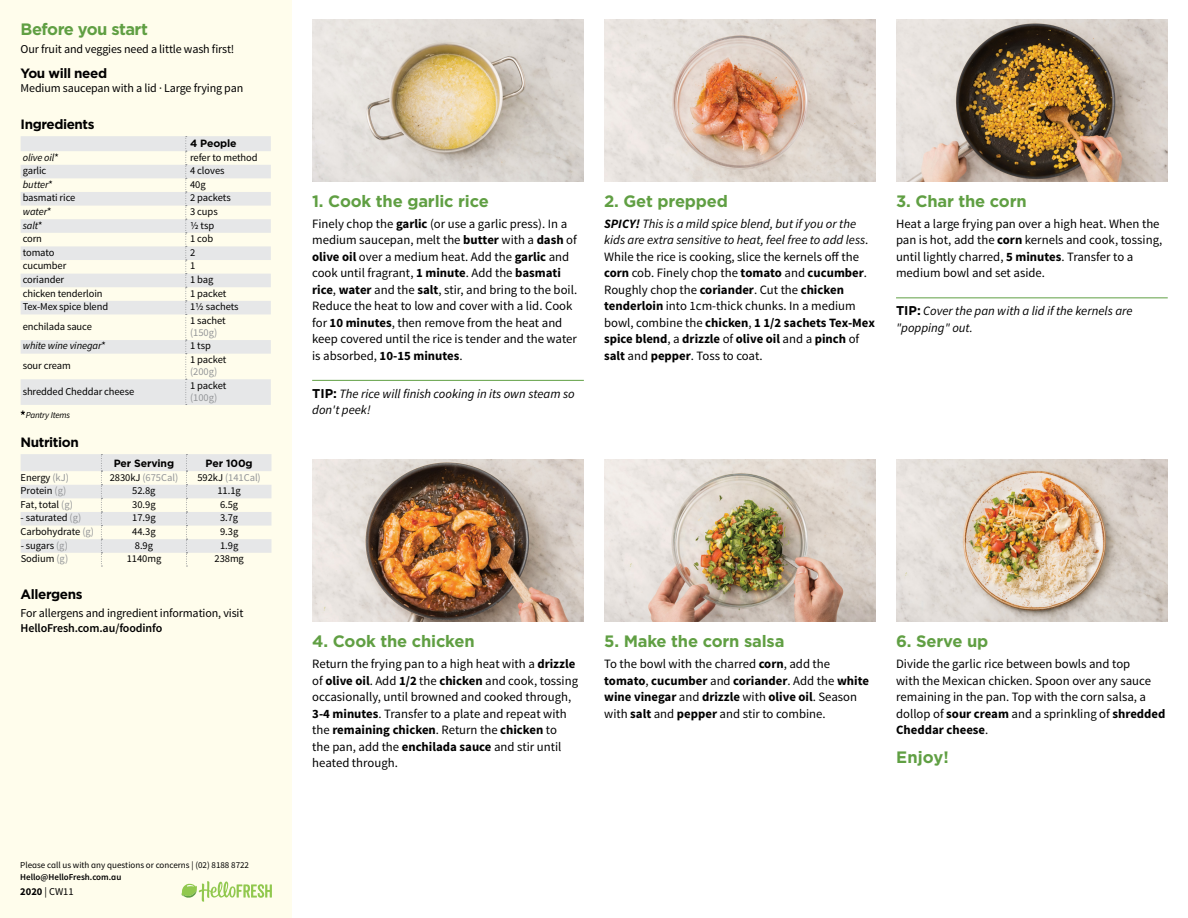
<style>
.page{position:relative;width:1188px;height:918px;background:#fff}
.page>*{position:absolute;margin:0;border:0;box-sizing:border-box;transform-origin:0 0}
.t1{font:700 16.5px "Gotham";letter-spacing:-.01em;color:#609f43}
.t2{font:700 16.5px "Gotham";letter-spacing:-.03em;color:#609f43}
.t3{font:700 13.5px "Gotham";letter-spacing:-.03em;color:#000}
.t4{font:12.75px/16.5px "Source Sans Pro";color:#000}
.t5{font:italic 12.75px/16.5px "Source Sans Pro";color:#000}
.t6{font:12px "Source Sans Pro";letter-spacing:-.01em;color:#000}
.t7{font:600 12px "Source Sans Pro";letter-spacing:-.01em;color:#000}
.t8{font:10.5px "Source Sans Pro";letter-spacing:-.01em;color:#000}
.t9{font:10.5px "Source Sans Pro";letter-spacing:-.005em;color:#939598}
.t10{font:italic 10.5px "Source Sans Pro";letter-spacing:-.01em;color:#000}
.t11{font:700 10.5px "Gotham";letter-spacing:-.01em;color:#000}
.t12{font:9px "Source Sans Pro";color:#000}
.t13{font:600 9px "Source Sans Pro";color:#000}
.t14{font:italic 9px "Source Sans Pro";letter-spacing:-.02em;color:#000}
.s1{font-style:normal}
.s2{color:#939598}
.s3{color:#000}
.s4{font-weight:700}
.s5{font-family:"Gotham";font-weight:700;font-style:normal}
.s6{font-weight:700;font-style:italic}
.s7{font-style:italic}
</style>
<div class="page">
<div style="left:0;top:0;width:292px;height:918px;background:#fffdec"></div>
<svg style="left:182px;top:881px;width:90px;height:21px"></svg>
<svg style="left:21px;top:136px;width:250px;height:269px"></svg>
<svg style="left:185px;top:136px;width:2px;height:269px"></svg>
<svg style="left:21px;top:410px;width:4px;height:5px"></svg>
<svg style="left:21px;top:454px;width:250px;height:113px"></svg>
<hr style="left:312px;top:380px;width:272px;height:1px;background:#609f43">
<hr style="left:896px;top:298px;width:272px;height:1px;background:#609f43">
<img style="left:896px;top:459px;width:272px;height:162px">
<img style="left:312px;top:20px;width:272px;height:161px">
<img style="left:312px;top:459px;width:272px;height:162px">
<img style="left:604px;top:459px;width:272px;height:162px">
<img style="left:896px;top:20px;width:272px;height:161px">
<img style="left:604px;top:20px;width:272px;height:161px">
<p class="t2" style="left:21px;top:18px;width:129px">Before you start</p>
<p class="t6" style="left:21px;top:42px;width:215px">Our fruit and veggies need a little wash first!</p>
<p class="t3" style="left:21px;top:64px;width:88px">You will need</p>
<p class="t6" style="left:21px;top:80px;width:224px">Medium saucepan with a lid · Large frying pan</p>
<p class="t3" style="left:21px;top:115px;width:75px">Ingredients</p>
<p class="t11" style="left:190px;top:136px;width:48px">4 People</p>
<p class="t10" style="left:23px;top:151px;width:38px">olive oil<span class="s1">*</span></p>
<p class="t8" style="left:190px;top:151px;width:69px">refer to method</p>
<p class="t8" style="left:23px;top:164px;width:25px">garlic</p>
<p class="t8" style="left:190px;top:164px;width:36px">4 cloves</p>
<p class="t10" style="left:23px;top:178px;width:32px">butter<span class="s1">*</span></p>
<p class="t8" style="left:190px;top:178px;width:17px">40g</p>
<p class="t8" style="left:23px;top:191px;width:54px">basmati rice</p>
<p class="t8" style="left:190px;top:191px;width:42px">2 packets</p>
<p class="t10" style="left:23px;top:205px;width:30px">water<span class="s1">*</span></p>
<p class="t8" style="left:190px;top:205px;width:29px">3 cups</p>
<p class="t10" style="left:23px;top:219px;width:21px">salt<span class="s1">*</span></p>
<p class="t8" style="left:190px;top:219px;width:26px">1/2 tsp</p>
<p class="t8" style="left:23px;top:232px;width:21px">corn</p>
<p class="t8" style="left:190px;top:232px;width:25px">1 cob</p>
<p class="t8" style="left:23px;top:246px;width:33px">tomato</p>
<p class="t8" style="left:190px;top:246px;width:7px">2</p>
<p class="t8" style="left:23px;top:259px;width:45px">cucumber</p>
<p class="t8" style="left:190px;top:259px;width:7px">1</p>
<p class="t8" style="left:23px;top:273px;width:43px">coriander</p>
<p class="t8" style="left:190px;top:273px;width:25px">1 bag</p>
<p class="t8" style="left:23px;top:287px;width:81px">chicken tenderloin</p>
<p class="t8" style="left:190px;top:287px;width:38px">1 packet</p>
<p class="t8" style="left:23px;top:300px;width:87px">Tex-Mex spice blend</p>
<p class="t8" style="left:190px;top:300px;width:50px">11/2 sachets</p>
<p class="t8" style="left:23px;top:320px;width:71px">enchilada sauce</p>
<p class="t8" style="left:190px;top:314px;width:37px">1 sachet</p>
<p class="t9" style="left:190px;top:326px;width:29px">(150g)</p>
<p class="t10" style="left:23px;top:339px;width:85px">white wine vinegar<span class="s1">*</span></p>
<p class="t8" style="left:190px;top:339px;width:22px">1 tsp</p>
<p class="t8" style="left:23px;top:359px;width:50px">sour cream</p>
<p class="t8" style="left:190px;top:353px;width:38px">1 packet</p>
<p class="t9" style="left:190px;top:365px;width:29px">(200g)</p>
<p class="t8" style="left:23px;top:385px;width:113px">shredded Cheddar cheese</p>
<p class="t14" style="left:26px;top:410px;width:46px">Pantry Items</p>
<p class="t3" style="left:21px;top:433px;width:60px">Nutrition</p>
<p class="t8" style="left:190px;top:379px;width:38px">1 packet</p>
<p class="t9" style="left:190px;top:391px;width:29px">(100g)</p>
<p class="t11" style="left:114px;top:457px;width:62px">Per Serving</p>
<p class="t11" style="left:206px;top:457px;width:48px">Per 100g</p>
<p class="t8" style="left:21px;top:471px;width:50px">Energy <span class="s2">(kJ)</span></p>
<p class="t9" style="left:110px;top:471px;width:70px"><span class="s3">2830kJ</span> (675Cal)</p>
<p class="t9" style="left:197px;top:471px;width:65px"><span class="s3">592kJ</span> (141Cal)</p>
<p class="t8" style="left:21px;top:484px;width:47px">Protein <span class="s2">(g)</span></p>
<p class="t8" style="left:132px;top:484px;width:25px">52.8g</p>
<p class="t8" style="left:217px;top:484px;width:25px">11.1g</p>
<p class="t8" style="left:21px;top:498px;width:54px">Fat, total <span class="s2">(g)</span></p>
<p class="t8" style="left:132px;top:498px;width:25px">30.9g</p>
<p class="t8" style="left:220px;top:498px;width:20px">6.5g</p>
<p class="t8" style="left:21px;top:511px;width:62px">- saturated <span class="s2">(g)</span></p>
<p class="t8" style="left:132px;top:511px;width:25px">17.9g</p>
<p class="t8" style="left:220px;top:511px;width:20px">3.7g</p>
<p class="t8" style="left:21px;top:525px;width:75px">Carbohydrate <span class="s2">(g)</span></p>
<p class="t8" style="left:132px;top:525px;width:25px">44.3g</p>
<p class="t8" style="left:220px;top:525px;width:20px">9.3g</p>
<p class="t8" style="left:21px;top:539px;width:49px">- sugars <span class="s2">(g)</span></p>
<p class="t8" style="left:135px;top:539px;width:20px">8.9g</p>
<p class="t8" style="left:220px;top:539px;width:20px">1.9g</p>
<p class="t8" style="left:21px;top:552px;width:49px">Sodium <span class="s2">(g)</span></p>
<p class="t8" style="left:127px;top:552px;width:36px">1140mg</p>
<p class="t8" style="left:215px;top:552px;width:31px">238mg</p>
<p class="t3" style="left:21px;top:585px;width:63px">Allergens</p>
<p class="t6" style="left:21px;top:606px;width:224px">For allergens and ingredient information, visit</p>
<p class="t7" style="left:21px;top:621px;width:143px">HelloFresh.com.au/foodinfo</p>
<p class="t12" style="left:20px;top:859px;width:230px">Please call us with any questions or concerns | (02) 8188 8722</p>
<p class="t13" style="left:20px;top:871px;width:103px">Hello@HelloFresh.com.au</p>
<p class="t8" style="left:20px;top:885px;width:55px"><span class="s4">2020</span> | CW11</p>
<p class="t1" style="left:312px;top:190px;width:178px">1. Cook the garlic rice</p>
<p class="t4" style="left:312px;top:216px;width:267px">Finely chop the <span class="s4">garlic</span> (or use a garlic press). In a medium saucepan, melt the <span class="s4">butter</span> with a <span class="s4">dash</span> of <span class="s4">olive oil</span> over a medium heat. Add the <span class="s4">garlic</span> and cook until fragrant, <span class="s4">1 minute</span>. Add the <span class="s4">basmati rice</span>, <span class="s4">water</span> and the <span class="s4">salt</span>, stir, and bring to the boil.<br>Reduce the heat to low and cover with a lid. Cook for <span class="s4">10 minutes</span>, then remove from the heat and keep covered until the rice is tender and the water is absorbed, <span class="s4">10-15 minutes</span>.</p>
<p class="t5" style="left:312px;top:385px;width:264px"><span class="s5">TIP:</span> The rice will finish cooking in its own steam so don't peek!</p>
<p class="t1" style="left:604px;top:190px;width:125px">2. Get prepped</p>
<p class="t4" style="left:604px;top:216px;width:272px"><span class="s6">SPICY!</span> <span class="s7">This is a mild spice blend, but if you or the kids are extra sensitive to heat, feel free to add less</span>.<br>While the rice is cooking, slice the kernels off the <span class="s4">corn</span> cob. Finely chop the <span class="s4">tomato</span> and <span class="s4">cucumber</span>.<br>Roughly chop the <span class="s4">coriander</span>. Cut the <span class="s4">chicken tenderloin</span> into 1cm-thick chunks. In a medium bowl, combine the <span class="s4">chicken</span>, <span class="s4">1 1/2 sachets Tex-Mex spice blend</span>, a <span class="s4">drizzle</span> of <span class="s4">olive oil</span> and a <span class="s4">pinch</span> of <span class="s4">salt</span> and <span class="s4">pepper</span>. Toss to coat.</p>
<p class="t1" style="left:896px;top:190px;width:132px">3. Char the corn</p>
<p class="t4" style="left:896px;top:216px;width:268px">Heat a large frying pan over a high heat. When the pan is hot, add the <span class="s4">corn</span> kernels and cook, tossing, until lightly charred, <span class="s4">5 minutes</span>. Transfer to a medium bowl and set aside.</p>
<p class="t5" style="left:896px;top:303px;width:238px"><span class="s5">TIP:</span> Cover the pan with a lid if the kernels are "popping" out.</p>
<p class="t1" style="left:312px;top:631px;width:164px">4. Cook the chicken</p>
<p class="t4" style="left:312px;top:656px;width:267px">Return the frying pan to a high heat with a <span class="s4">drizzle </span>of <span class="s4">olive oil</span>. Add <span class="s4">1/2</span> the <span class="s4">chicken</span> and cook, tossing occasionally, until browned and cooked through, <span class="s4">3-4 minutes</span>. Transfer to a plate and repeat with the <span class="s4">remaining chicken</span>. Return the <span class="s4">chicken</span> to<br>the pan, add the <span class="s4">enchilada sauce</span> and stir until heated through.</p>
<p class="t1" style="left:604px;top:631px;width:182px">5. Make the corn salsa</p>
<p class="t4" style="left:604px;top:656px;width:266px">To the bowl with the charred <span class="s4">corn</span>, add the <span class="s4">tomato</span>, <span class="s4">cucumber</span> and <span class="s4">coriander</span>. Add the <span class="s4">white wine vinegar</span> and <span class="s4">drizzle</span> with <span class="s4">olive oil</span>. Season with <span class="s4">salt</span> and <span class="s4">pepper</span> and stir to combine.</p>
<p class="t1" style="left:896px;top:631px;width:94px">6. Serve up</p>
<p class="t4" style="left:896px;top:656px;width:271px">Divide the garlic rice between bowls and top<br>with the Mexican chicken. Spoon over any sauce remaining in the pan. Top with the corn salsa, a dollop of <span class="s4">sour cream</span> and a sprinkling of <span class="s4">shredded Cheddar cheese</span>.</p>
<p class="t1" style="left:896px;top:747px;width:54px">Enjoy!</p>
</div>
